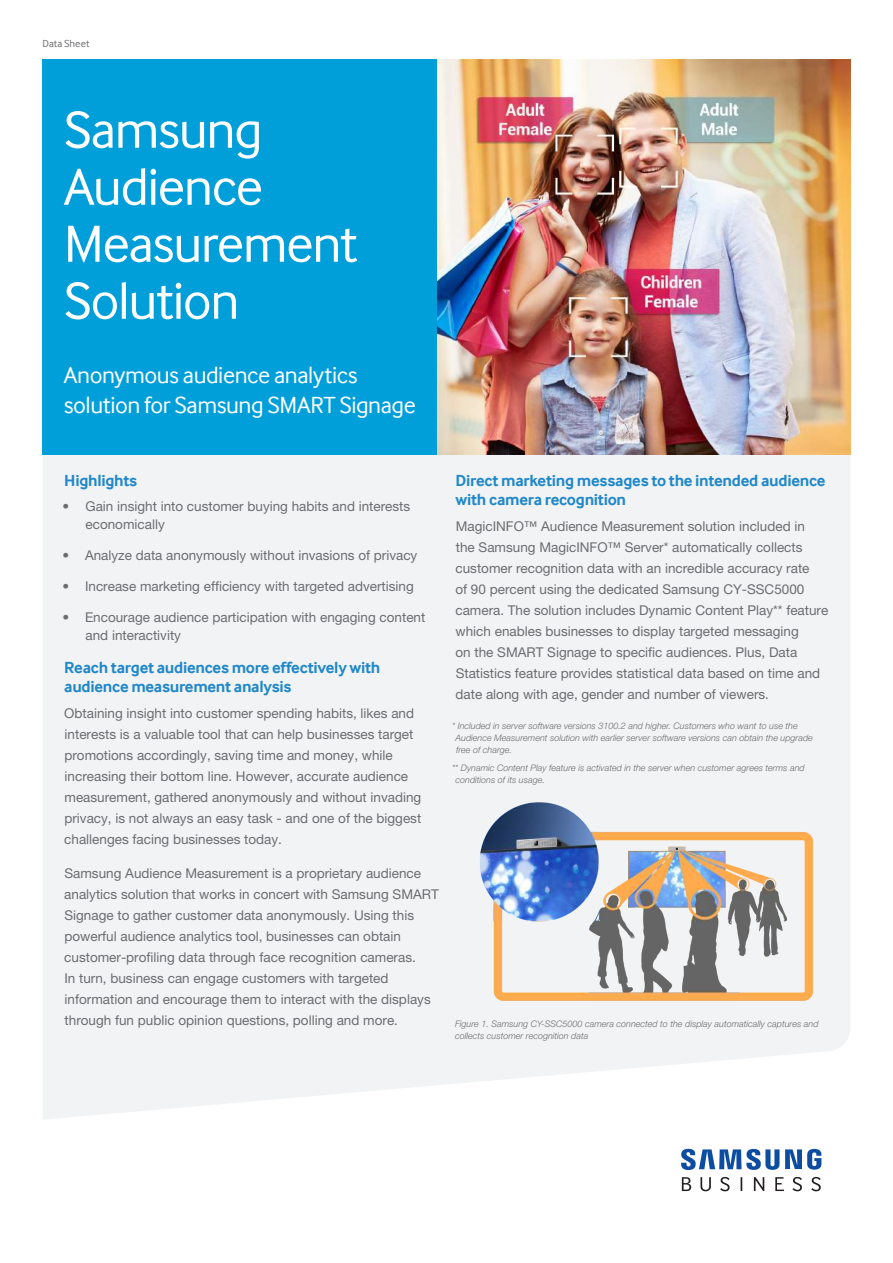
<style>
.page{position:relative;width:893px;height:1263px;background:#fff}
.page>*{position:absolute;margin:0;border:0;box-sizing:border-box;transform-origin:0 0}
.t1{font:54px/57px "Samsung Inter Face";letter-spacing:-.025em;color:#fff}
.t2{font:24px/30px "Samsung Inter Face";letter-spacing:-.02em;color:#fff}
.t3{font:700 16.5px/19.5px "Samsung Inter Face";letter-spacing:-.015em;color:#2088c9}
.t4{font:13.5px/21px "Helvetica Neue LT Pro";color:#6c6d70}
.t5{font:10.5px "Samsung Inter Face";letter-spacing:.005em;color:#6c6d70}
.t6{font:italic 300 9px/12px "Helvetica Neue LT Pro";color:#6c6d70}
</style>
<div class="page">
<div style="left:43px;top:455px;width:807px;height:664px;background:#f2f3f4"></div>
<div style="left:43px;top:60px;width:395px;height:395px;background:#009fda"></div>
<img style="left:438px;top:60px;width:412px;height:395px">
<img style="left:455px;top:797px;width:374px;height:210px">
<svg style="left:681px;top:1149px;width:98px;height:21px"></svg>
<svg style="left:785px;top:1149px;width:36px;height:20px"></svg>
<svg style="left:682px;top:1177px;width:9px;height:14px"></svg>
<svg style="left:700px;top:1177px;width:11px;height:14px"></svg>
<svg style="left:720px;top:1177px;width:10px;height:14px"></svg>
<svg style="left:741px;top:1177px;width:1px;height:14px"></svg>
<svg style="left:754px;top:1177px;width:10px;height:14px"></svg>
<svg style="left:775px;top:1177px;width:9px;height:14px"></svg>
<svg style="left:792px;top:1177px;width:10px;height:14px"></svg>
<svg style="left:811px;top:1177px;width:10px;height:14px"></svg>
<p class="t5" style="left:43px;top:38px;width:48px">Data Sheet</p>
<h1 class="t1" style="left:64px;top:101px;width:295px">Samsung<br>Audience<br>Measurement<br>Solution</h1>
<h2 class="t2" style="left:64px;top:360px;width:354px">Anonymous audience analytics solution for Samsung SMART Signage</h2>
<p class="t3" style="left:64px;top:470px;width:74px">Highlights</p>
<p class="t4" style="left:86px;top:497px;width:326px;line-height:18px;text-indent:-23px">• Gain insight into customer buying habits and interests economically</p>
<p class="t4" style="left:62px;top:545px;width:356px">• Analyze data anonymously without invasions of privacy</p>
<p class="t4" style="left:62px;top:575px;width:353px">• Increase marketing efficiency with targeted advertising</p>
<p class="t4" style="left:86px;top:608px;width:341px;line-height:18px;text-indent:-23px">• Encourage audience participation with engaging content and interactivity</p>
<p class="t3" style="left:64px;top:657px;width:318px">Reach target audiences more effectively with audience measurement analysis</p>
<p class="t4" style="left:64px;top:702px;width:359px">Obtaining insight into customer spending habits, likes and interests is a valuable tool that can help businesses target promotions accordingly, saving time and money, while increasing their bottom line. However, accurate audience measurement, gathered anonymously and without invading privacy, is not always an easy task - and one of the biggest challenges facing businesses today.</p>
<p class="t4" style="left:64px;top:862px;width:376px">Samsung Audience Measurement is a proprietary audience analytics solution that works in concert with Samsung SMART Signage to gather customer data anonymously. Using this powerful audience analytics tool, businesses can obtain customer-profiling data through face recognition cameras.<br>In turn, business can engage customers with targeted information and encourage them to interact with the displays through fun public opinion questions, polling and more.</p>
<p class="t3" style="left:455px;top:470px;width:372px">Direct marketing messages to the intended audience with camera recognition</p>
<p class="t4" style="left:455px;top:515px;width:374px">MagicINFO™ Audience Measurement solution included in<br>the Samsung MagicINFO™ Server* automatically collects customer recognition data with an incredible accuracy rate<br>of 90 percent using the dedicated Samsung CY-SSC5000 camera. The solution includes Dynamic Content Play** feature which enables businesses to display targeted messaging<br>on the SMART Signage to specific audiences. Plus, Data Statistics feature provides statistical data based on time and date along with age, gender and number of viewers.</p>
<p class="t6" style="left:456px;top:719px;width:359px;text-indent:-4px">* Included in server software versions 3100.2 and higher. Customers who want to use the<br>Audience Measurement solution with earlier server software versions can obtain the upgrade free of charge.</p>
<p class="t6" style="left:456px;top:761px;width:351px;text-indent:-4px">** Dynamic Content Play feature is activated in the server when customer agrees terms and conditions of its usage.</p>
<p class="t6" style="left:455px;top:1018px;width:365px">Figure 1. Samsung CY-SSC5000 camera connected to the display automatically captures and collects customer recognition data</p>
</div>
